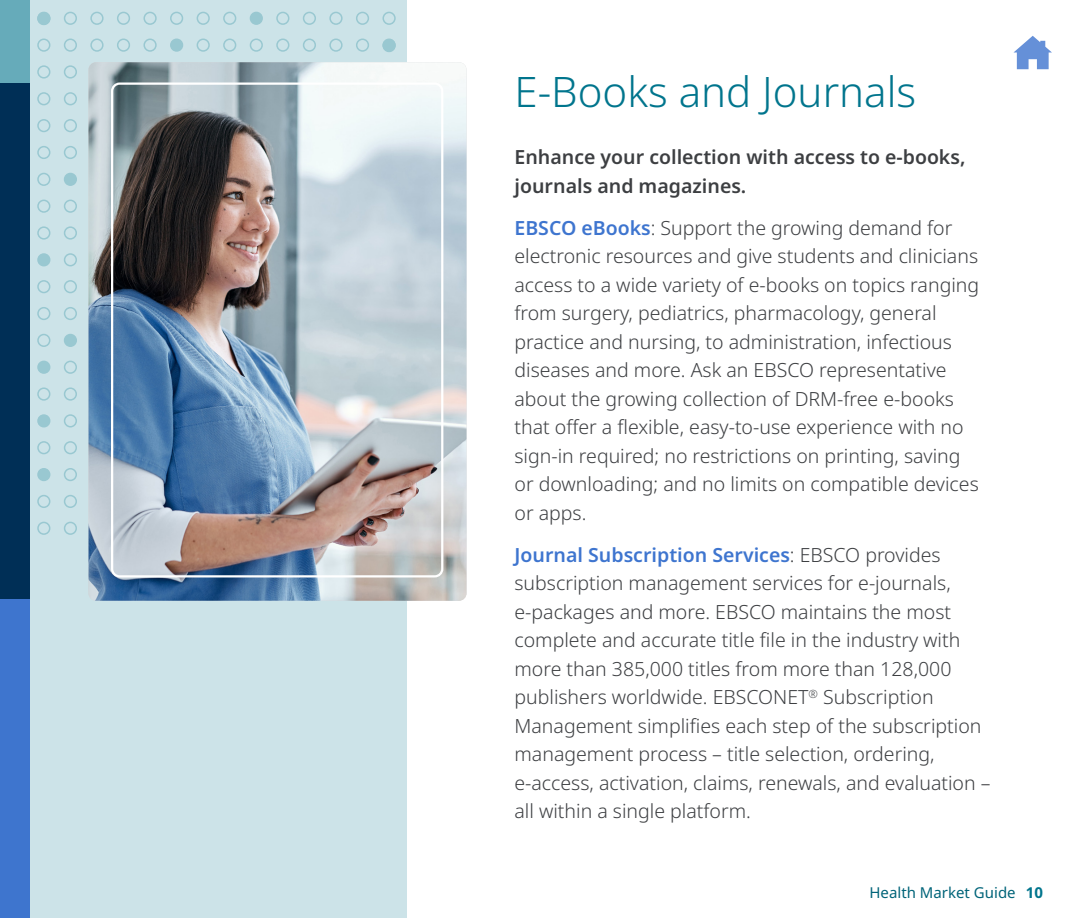
<style>
.page{position:relative;width:1080px;height:918px;background:#fff}
.page>*{position:absolute;margin:0;border:0;box-sizing:border-box;transform-origin:0 0}
.H1{font:300 42px "Noto Sans";color:#00758d}
.H1-2{font:300 19.5px/28.5px "Noto Sans";color:#3d3f42}
.H1-3{font:600 19.5px/28.5px "Noto Sans";color:#3d3f42}
.t1{font:15px "Noto Sans";color:#006479}
.s1{font-weight:600;color:#3e75cf}
.s2{font-weight:700;color:#00758d}
</style>
<div class="page">
<div style="left:0;top:0;width:406px;height:918px;background:#cce3e8"></div>
<svg style="left:1014px;top:36px;width:38px;height:33px"></svg>
<svg style="left:37px;top:11px;width:359px;height:202px"></svg>
<svg style="left:37px;top:226px;width:40px;height:94px"></svg>
<svg style="left:37px;top:333px;width:40px;height:202px"></svg>
<div style="left:0;top:82px;width:30px;height:517px;background:#002f56"></div>
<div style="left:0;top:0;width:30px;height:82px;background:#66abba"></div>
<div style="left:0;top:599px;width:30px;height:319px;background:#3e75ce"></div>
<img style="left:88px;top:62px;width:378px;height:539px">
<div style="left:111px;top:82px;width:332px;height:496px;border:2px solid #fff;border-radius:8px"></div>
<p class="H1" style="left:514px;top:62px;width:403px">E-Books and Journals</p>
<p class="H1-3" style="left:514px;top:143px;width:452px">Enhance your collection with access to e-books, journals and magazines.</p>
<p class="H1-2" style="left:514px;top:214px;width:466px"><span class="s1">EBSCO eBooks</span>: Support the growing demand for electronic resources and give students and clinicians access to a wide variety of e-books on topics ranging from surgery, pediatrics, pharmacology, general practice and nursing, to administration, infectious diseases and more. Ask an EBSCO representative about the growing collection of DRM-free e-books that offer a flexible, easy-to-use experience with no sign-in required; no restrictions on printing, saving or downloading; and no limits on compatible devices or apps.</p>
<p class="H1-2" style="left:514px;top:541px;width:478px"><span class="s1">Journal Subscription Services</span>: EBSCO provides subscription management services for e-journals, e-packages and more. EBSCO maintains the most complete and accurate title file in the industry with more than 385,000 titles from more than 128,000 publishers worldwide. EBSCONET<sup>®</sup> Subscription Management simplifies each step of the subscription management process – title selection, ordering, e-access, activation, claims, renewals, and evaluation – all within a single platform.</p>
<p class="t1" style="left:870px;top:882px;width:175px">Health Market Guide <span class="s2">10</span></p>
</div>
